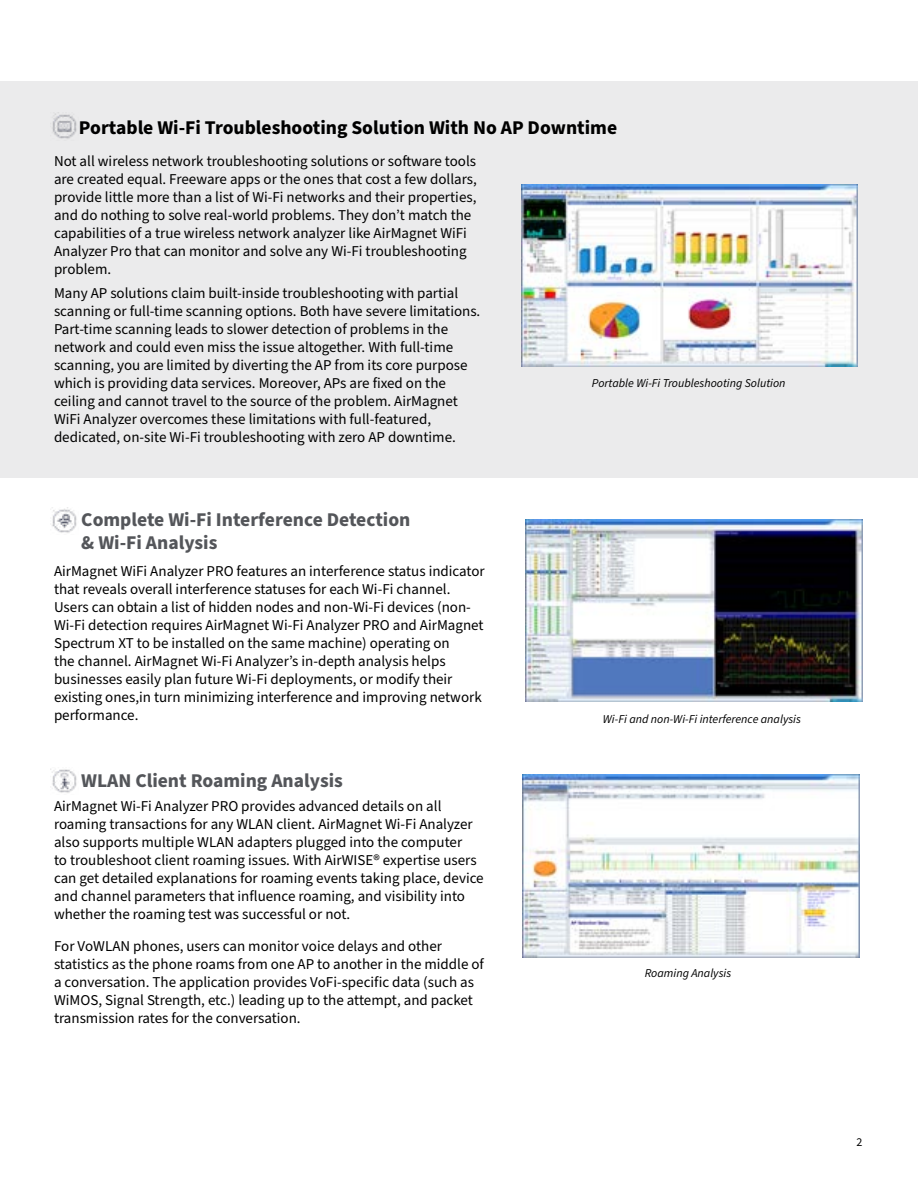
<style>
.page{position:relative;width:918px;height:1188px;background:#fff}
.page>*{position:absolute;margin:0;border:0;box-sizing:border-box;transform-origin:0 0}
.t1{font:700 19.5px/23.4px "Source Sans Pro";color:#54565a}
.t2{font:700 19.5px "Source Sans Pro";color:#000}
.t3{font:15px/18px "Source Sans Pro";color:#000}
.t4{font:italic 12px "Source Sans Pro";color:#000}
.t5{font:12px "Source Sans Pro";color:#000}
</style>
<div class="page">
<div style="left:0;top:81px;width:918px;height:396px;background:#ebebec"></div>
<img style="left:521px;top:185px;width:337px;height:182px">
<img style="left:52px;top:113px;width:25px;height:26px">
<img style="left:52px;top:508px;width:25px;height:25px">
<img style="left:52px;top:769px;width:25px;height:24px">
<img style="left:526px;top:520px;width:336px;height:182px">
<img style="left:522px;top:775px;width:337px;height:182px">
<p class="t2" style="left:79px;top:115px;width:540px">Portable Wi-Fi Troubleshooting Solution With No AP Downtime</p>
<p class="t3" style="left:54px;top:152px;width:425px">Not all wireless network troubleshooting solutions or software tools are created equal. Freeware apps or the ones that cost a few dollars, provide little more than a list of Wi-Fi networks and their properties, and do nothing to solve real-world problems. They don’t match the capabilities of a true wireless network analyzer like AirMagnet WiFi Analyzer Pro that can monitor and solve any Wi-Fi troubleshooting problem.</p>
<p class="t3" style="left:54px;top:285px;width:428px">Many AP solutions claim built-inside troubleshooting with partial scanning or full-time scanning options. Both have severe limitations.<br>Part-time scanning leads to slower detection of problems in the network and could even miss the issue altogether. With full-time scanning, you are limited by diverting the AP from its core purpose which is providing data services. Moreover, APs are fixed on the ceiling and cannot travel to the source of the problem. AirMagnet WiFi Analyzer overcomes these limitations with full-featured, dedicated, on-site Wi-Fi troubleshooting with zero AP downtime.</p>
<p class="t1" style="left:81px;top:508px;width:331px">Complete Wi-Fi Interference Detection &amp; Wi-Fi Analysis</p>
<p class="t3" style="left:54px;top:563px;width:432px">AirMagnet WiFi Analyzer PRO features an interference status indicator that reveals overall interference statuses for each Wi-Fi channel.<br>Users can obtain a list of hidden nodes and non-Wi-Fi devices (non-Wi-Fi detection requires AirMagnet Wi-Fi Analyzer PRO and AirMagnet Spectrum XT to be installed on the same machine) operating on<br>the channel. AirMagnet Wi-Fi Analyzer’s in-depth analysis helps businesses easily plan future Wi-Fi deployments, or modify their existing ones,in turn minimizing interference and improving network performance.</p>
<p class="t1" style="left:81px;top:769px;width:263px">WLAN Client Roaming Analysis</p>
<p class="t3" style="left:54px;top:798px;width:431px">AirMagnet Wi-Fi Analyzer PRO provides advanced details on all roaming transactions for any WLAN client. AirMagnet Wi-Fi Analyzer also supports multiple WLAN adapters plugged into the computer<br>to troubleshoot client roaming issues. With AirWISE® expertise users can get detailed explanations for roaming events taking place, device and channel parameters that influence roaming, and visibility into whether the roaming test was successful or not.</p>
<p class="t3" style="left:54px;top:937px;width:432px">For VoWLAN phones, users can monitor voice delays and other statistics as the phone roams from one AP to another in the middle of a conversation. The application provides VoFi-specific data (such as WiMOS, Signal Strength, etc.) leading up to the attempt, and packet transmission rates for the conversation.</p>
<p class="t4" style="left:592px;top:375px;width:195px">Portable Wi-Fi Troubleshooting Solution</p>
<p class="t4" style="left:603px;top:711px;width:199px">Wi-Fi and non-Wi-Fi interference analysis</p>
<p class="t4" style="left:645px;top:965px;width:88px">Roaming Analysis</p>
<p class="t5" style="left:856px;top:1134px;width:7px">2</p>
</div>
